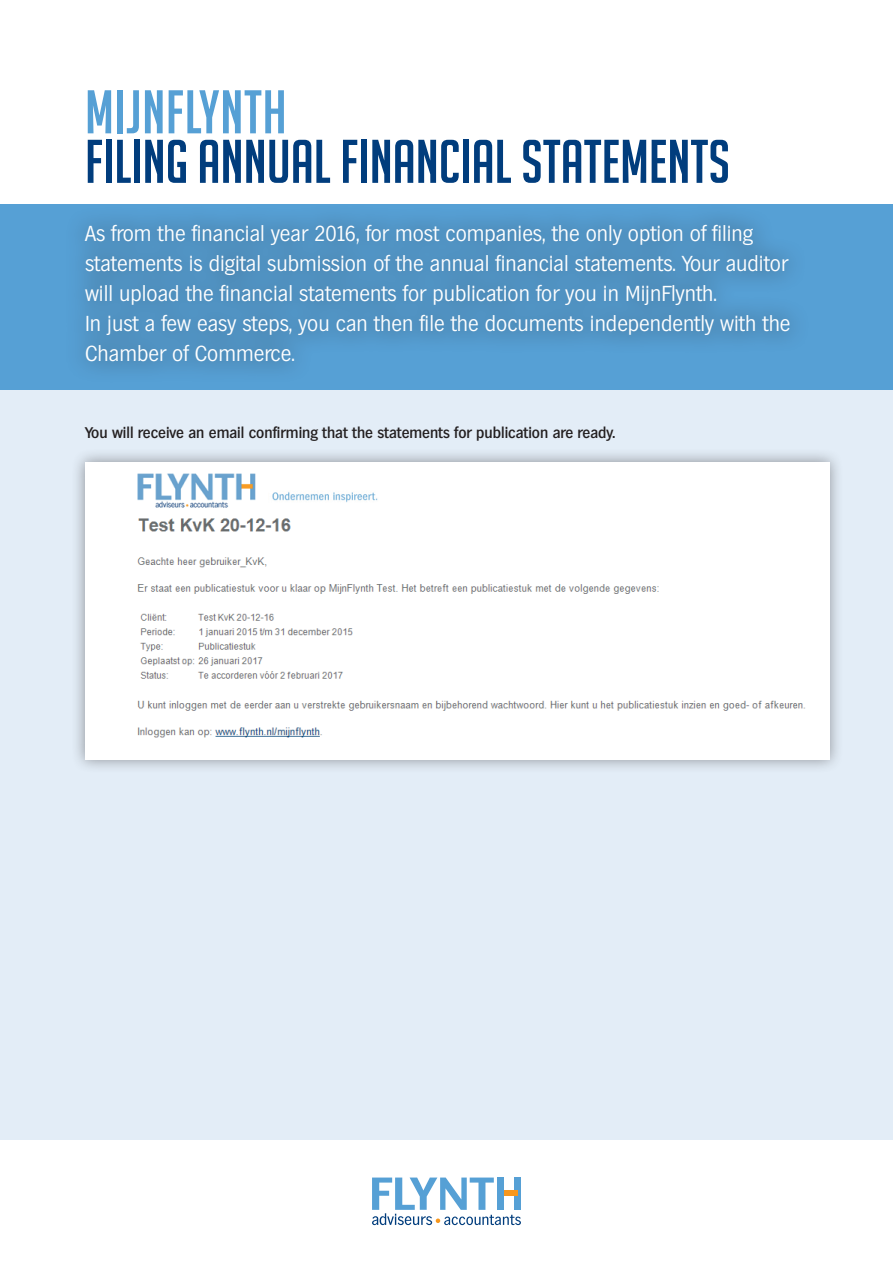
<style>
.page{position:relative;width:893px;height:1263px;background:#fff}
.page>*{position:absolute;margin:0;border:0;box-sizing:border-box;transform-origin:0 0}
.t1{font:60px "Big Noodle Titling";color:#013d7d}
.t2{font:60px "Big Noodle Titling";letter-spacing:.01em;color:#56a0d5}
.t3{font:300 21px/30px "Hamburg TS";color:#fff}
.t4{font:500 15px "Hamburg TS";color:#231f20}
</style>
<div class="page">
<div style="left:0;top:204px;width:893px;height:936px;background:#e3edf7"></div>
<div style="left:71px;top:448px;width:772px;height:326px;background:#231f20;opacity:.45"></div>
<div style="left:85px;top:462px;width:744px;height:298px;background:#fff"></div>
<img style="left:137px;top:473px;width:669px;height:265px">
<div style="left:0;top:204px;width:893px;height:185px;background:#56a0d5"></div>
<div style="left:64px;top:202px;width:748px;height:182px;background:#231f20;opacity:.35"></div>
<svg style="left:372px;top:1177px;width:149px;height:48px"></svg>
<h1 class="t2" style="left:85px;top:80px;width:203px">MijnFlynth</h1>
<h1 class="t1" style="left:85px;top:129px;width:646px">FILING ANNUAL FINANCIAL STATEMENTS</h1>
<p class="t3" style="left:85px;top:219px;width:707px">As from the financial year 2016, for most companies, the only option of filing statements is digital submission of the annual financial statements. Your auditor will upload the financial statements for publication for you in MijnFlynth.<br>In just a few easy steps, you can then file the documents independently with the Chamber of Commerce.</p>
<p class="t4" style="left:85px;top:423px;width:532px">You will receive an email confirming that the statements for publication are ready.</p>
</div>
